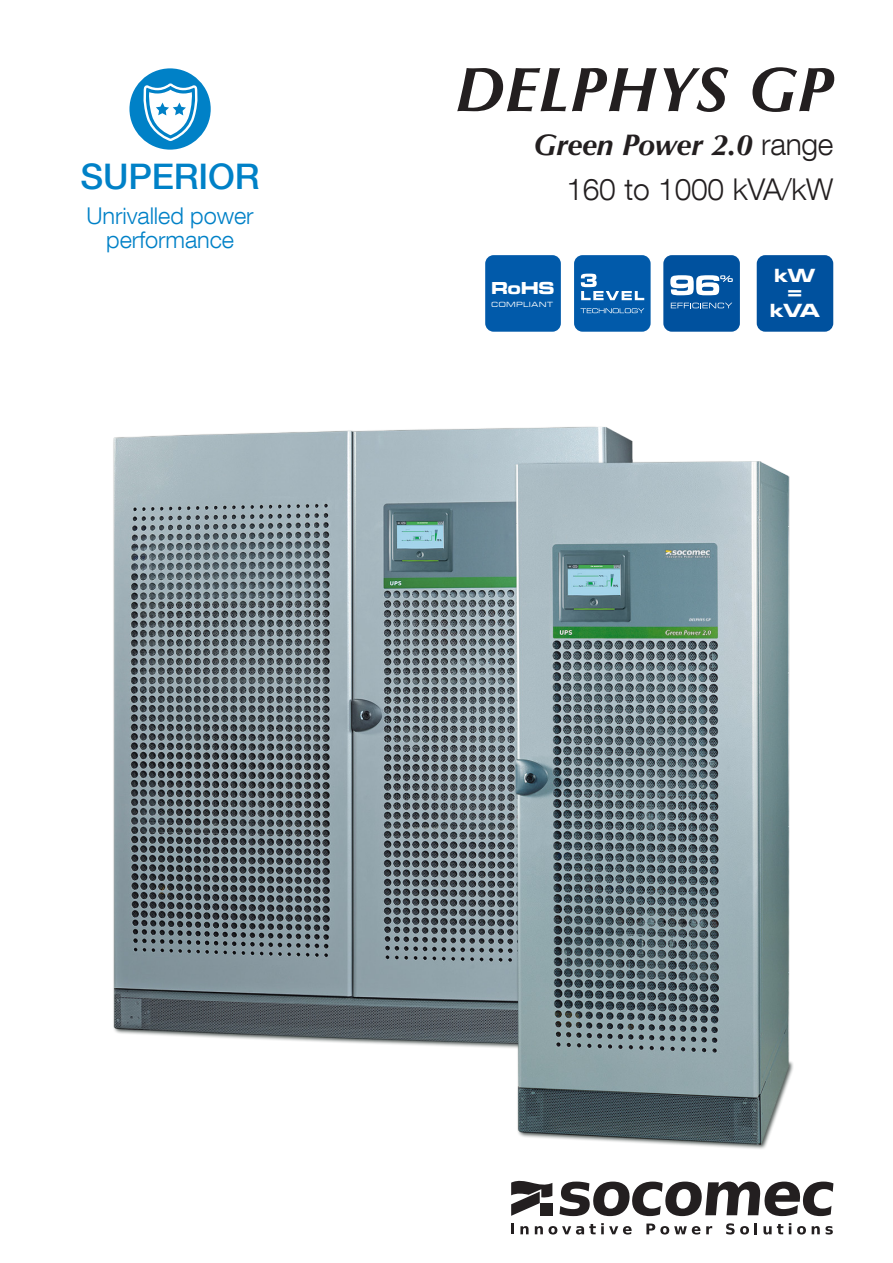
<style>
.page{position:relative;width:893px;height:1263px;background:#fff}
.page>*{position:absolute;margin:0;border:0;box-sizing:border-box;transform-origin:0 0}
.t1{font:italic 700 63px "Optima LT Std";letter-spacing:.01em;color:#231f20}
.t2{font:500 35.25px "Helvetica Neue LT Com";letter-spacing:-.005em;color:#0081c7}
.t3{font:italic 700 30px "Optima LT Std";letter-spacing:-.015em;color:#231f20}
.t4{font:300 30px "Helvetica Neue LT Com";letter-spacing:-.01em;color:#231f20}
.t5{font:300 23.1px/24.2px "Helvetica Neue LT Com";letter-spacing:-.005em;color:#0081c7;text-align:center}
.t6{font:19.8px/17.4px "Microgramma D Bold Exte";color:#fff;text-align:center}
.t7{font:18px "Microgramma D Bold Exte";color:#fff}
.t8{font:7.8px "Microgramma D Medi Exte";letter-spacing:.1em;color:#fff}
.s1{font-family:"Helvetica Neue LT Com";font-weight:300;font-style:normal}
</style>
<div class="page">
<svg style="left:560px;top:1181px;width:273px;height:35px"></svg>
<svg style="left:511px;top:1223px;width:3px;height:11px"></svg>
<svg style="left:520px;top:1226px;width:9px;height:8px"></svg>
<svg style="left:535px;top:1223px;width:97px;height:11px"></svg>
<svg style="left:646px;top:1223px;width:54px;height:11px"></svg>
<svg style="left:706px;top:1226px;width:6px;height:8px"></svg>
<svg style="left:726px;top:1223px;width:23px;height:11px"></svg>
<svg style="left:755px;top:1223px;width:2px;height:11px"></svg>
<svg style="left:763px;top:1224px;width:20px;height:10px"></svg>
<svg style="left:789px;top:1223px;width:2px;height:11px"></svg>
<svg style="left:797px;top:1226px;width:9px;height:8px"></svg>
<svg style="left:812px;top:1226px;width:21px;height:8px"></svg>
<svg style="left:511px;top:1181px;width:41px;height:35px"></svg>
<div style="left:540px;top:1203px;width:12px;height:12px;background:#231f20"></div>
<img style="left:113px;top:426px;width:680px;height:723px">
<div style="left:485px;top:255px;width:76px;height:77px;background:#015aaa;border-radius:8px"></div>
<svg style="left:129px;top:68px;width:82px;height:82px"></svg>
<div style="left:663px;top:255px;width:77px;height:77px;background:#00519e;border-radius:9px"></div>
<svg style="left:671px;top:303px;width:61px;height:5px"></svg>
<svg style="left:670px;top:275px;width:63px;height:20px"></svg>
<div style="left:757px;top:255px;width:76px;height:77px;background:#00519e;border-radius:9px"></div>
<div style="left:574px;top:255px;width:77px;height:77px;background:#015aaa;border-radius:9px"></div>
<svg style="left:581px;top:274px;width:63px;height:26px"></svg>
<svg style="left:580px;top:308px;width:64px;height:5px"></svg>
<h2 class="t2" style="left:81px;top:155px;width:181px">SUPERIOR</h2>
<p class="t5" style="left:87px;top:203px;width:168px">Unrivalled power performance</p>
<h1 class="t1" style="left:455px;top:52px;width:380px">DELPHYS GP</h1>
<p class="t3" style="left:534px;top:128px;width:301px">Green Power 2.0 <span class="s1">range</span></p>
<p class="t4" style="left:566px;top:171px;width:268px">160 to 1000 kVA/kW</p>
<p class="t7" style="left:491px;top:275px;width:64px">RoHS</p>
<p class="t8" style="left:491px;top:299px;width:63px">COMPLIANT</p>
<p class="t6" style="left:770px;top:266px;width:51px">kW = kVA</p>
</div>
